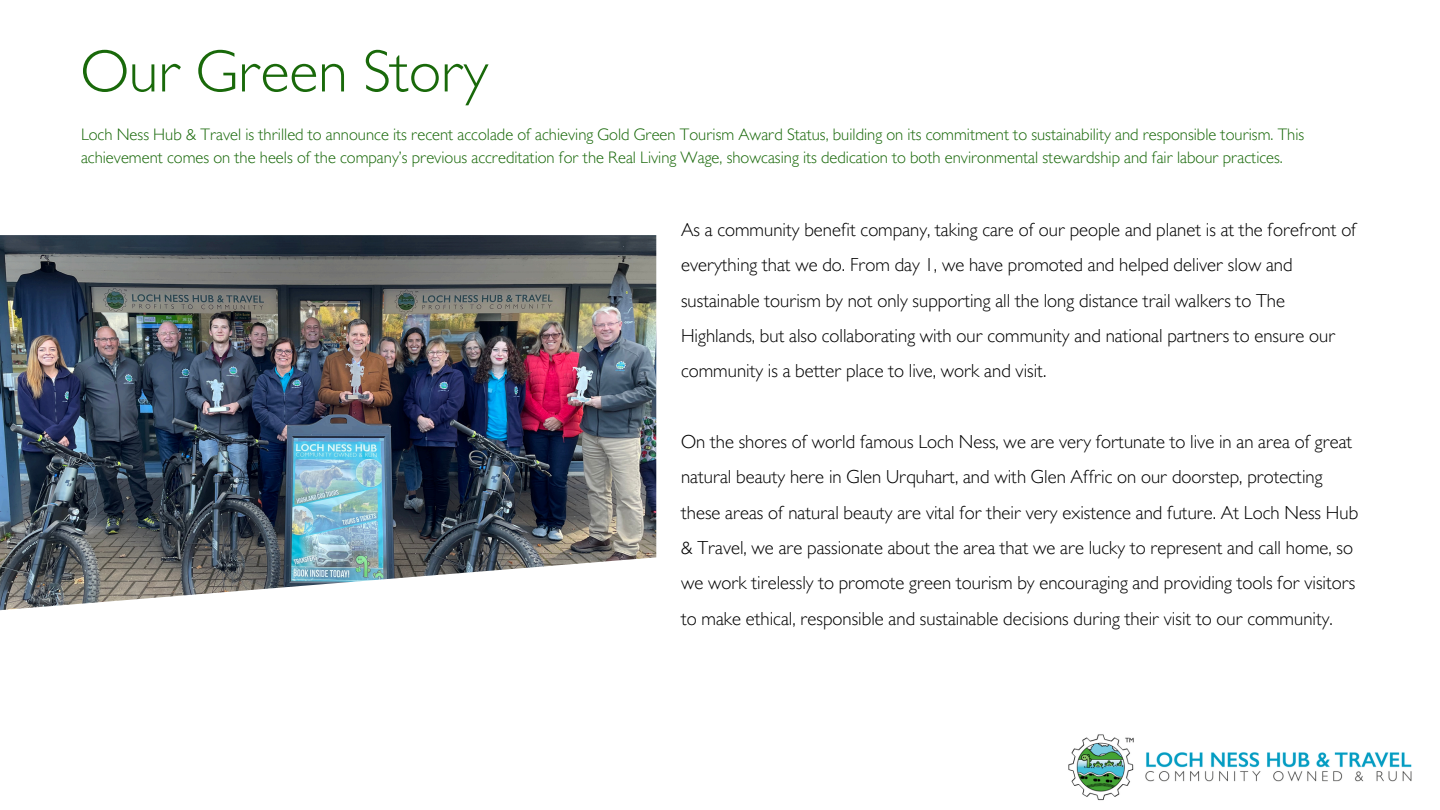
<style>
.page{position:relative;width:1440px;height:810px;background:#fff}
.page>*{position:absolute;margin:0;border:0;box-sizing:border-box;transform-origin:0 0}
.t1{font:300 60.3px "Gill Sans MT Std";color:#19690a}
.t2{font:300 18.8px/35.3px "Gill Sans MT Std";color:#000}
.t3{font:300 16.7px/23.2px "Gill Sans MT Std";color:#19690a}
</style>
<div class="page">
<img style="left:1068px;top:734px;width:344px;height:67px">
<img style="left:0;top:235px;width:656px;height:376px">
<p class="t1" style="left:81px;top:50px;width:409px">Our Green Story</p>
<p class="t3" style="left:81px;top:125px;width:1225px">Loch Ness Hub &amp; Travel is thrilled to announce its recent accolade of achieving Gold Green Tourism Award Status, building on its commitment to sustainability and responsible tourism. This achievement comes on the heels of the company’s previous accreditation for the Real Living Wage, showcasing its dedication to both environmental stewardship and fair labour practices.</p>
<h2 class="t2" style="left:681px;top:215px;width:677px">As a community benefit company, taking care of our people and planet is at the forefront of everything that we do. From day 1, we have promoted and helped deliver slow and sustainable tourism by not only supporting all the long distance trail walkers to The Highlands, but also collaborating with our community and national partners to ensure our community is a better place to live, work and visit.</h2>
<h2 class="t2" style="left:681px;top:427px;width:679px">On the shores of world famous Loch Ness, we are very fortunate to live in an area of great natural beauty here in Glen Urquhart, and with Glen Affric on our doorstep, protecting these areas of natural beauty are vital for their very existence and future. At Loch Ness Hub &amp; Travel, we are passionate about the area that we are lucky to represent and call home, so we work tirelessly to promote green tourism by encouraging and providing tools for visitors to make ethical, responsible and sustainable decisions during their visit to our community.</h2>
</div>
